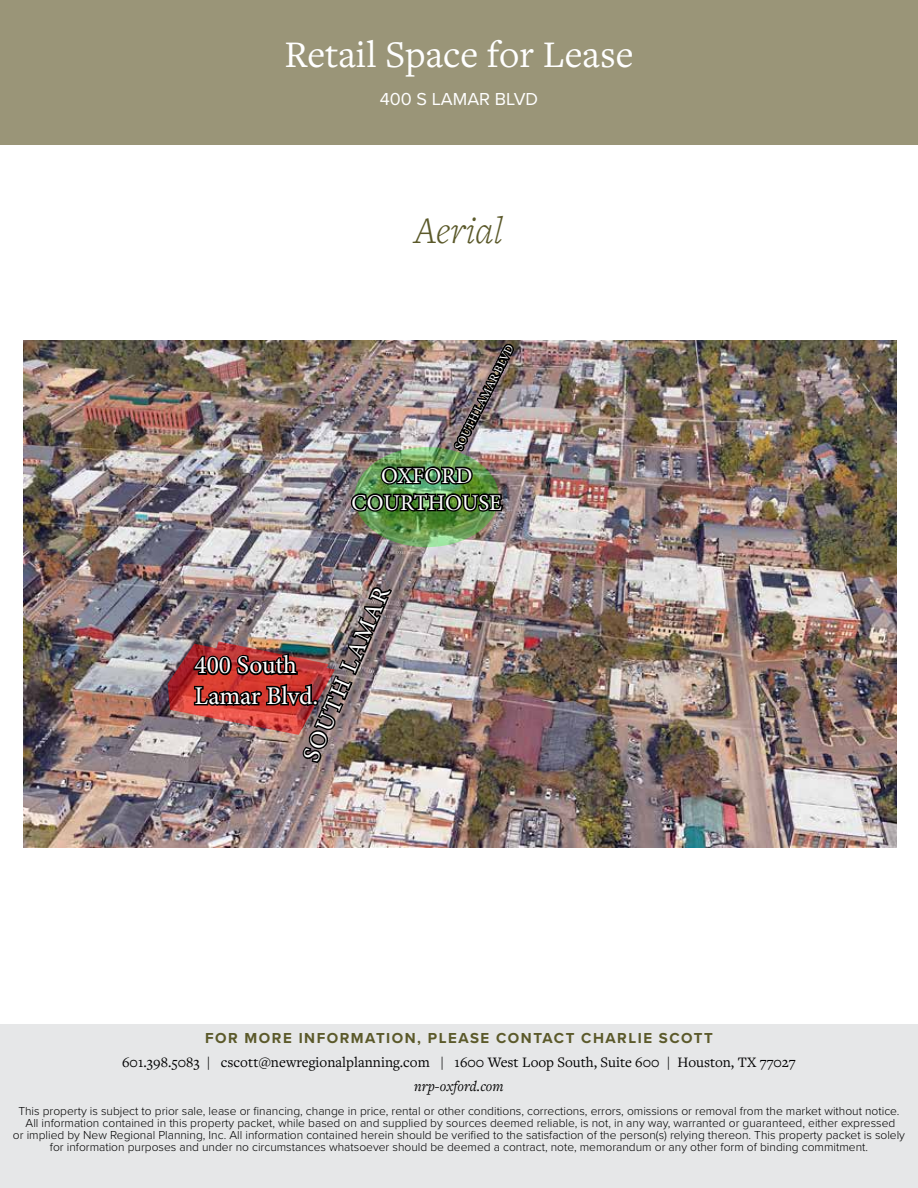
<style>
.page{position:relative;width:918px;height:1188px;background:#fff}
.page>*{position:absolute;margin:0;border:0;box-sizing:border-box;transform-origin:0 0}
.t1{font:39px "Freight Text Pro";color:#fff}
.t2{font:italic 300 39px "Freight Text Pro";color:#5b592a}
.t3{font:25.5px/30.6px "Minion Pro";letter-spacing:-.005em;color:#fff}
.t4{font:24px "Minion Pro";color:#fff}
.t5{font:22.5px/27px "Minion Pro";letter-spacing:.005em;color:#fff;text-align:center}
.t6{font:18px "Proxima Nova";color:#fff}
.t7{font:15px "Freight Text Pro";color:#000}
.t8{font:700 15px "Proxima Nova";letter-spacing:.1em;color:#5b592a}
.t9{font:italic 15px "Freight Text Pro";color:#000}
.t10{font:300 12px/12px "Proxima Nova";color:#000;text-align:center}
.t11{font:12px "Minion Pro";color:#fff}
</style>
<div class="page">
<div style="left:0;top:1024px;width:918px;height:164px;background:#e6e7e8"></div>
<div style="left:0;top:0;width:918px;height:145px;background:#9a9578"></div>
<img style="left:24px;top:341px;width:872px;height:506px">
<img style="left:168px;top:584px;width:226px;height:181px">
<img style="left:451px;top:341px;width:65px;height:112px">
<svg style="left:355px;top:447px;width:144px;height:100px;background:#699e56"></svg>
<img style="left:349px;top:464px;width:156px;height:50px">
<h1 class="t1" style="left:284px;top:29px;width:351px">Retail Space for Lease</h1>
<h3 class="t6" style="left:380px;top:85px;width:160px">400 S LAMAR BLVD</h3>
<h1 class="t2" style="left:415px;top:205px;width:90px">Aerial</h1>
<p class="t11" style="left:451px;top:445px;width:118px;rotate:-63deg">SOUTH LAMAR BLVD</p>
<h3 class="t5" style="left:351px;top:462px;width:152px">OXFORD<br>COURTHOUSE</h3>
<h3 class="t4" style="left:295px;top:754px;width:188px;rotate:-67deg">SOUTH LAMAR</h3>
<h2 class="t3" style="left:194px;top:650px;width:125px">400 South<br>Lamar Blvd.</h2>
<p class="t8" style="left:205px;top:1027px;width:509px">FOR MORE INFORMATION, PLEASE CONTACT CHARLIE SCOTT</p>
<p class="t7" style="left:122px;top:1053px;width:675px">601.398.5083 | cscott@newregionalplanning.com | 1600 West Loop South, Suite 600 | Houston, TX 77027</p>
<p class="t9" style="left:414px;top:1077px;width:91px">nrp-oxford.com</p>
<p class="t10" style="left:13px;top:1105px;width:894px">This property is subject to prior sale, lease or financing, change in price, rental or other conditions, corrections, errors, omissions or removal from the market without notice.<br>All information contained in this property packet, while based on and supplied by sources deemed reliable, is not, in any way, warranted or guaranteed, either expressed<br>or implied by New Regional Planning, Inc. All information contained herein should be verified to the satisfaction of the person(s) relying thereon. This property packet is solely for information purposes and under no circumstances whatsoever should be deemed a contract, note, memorandum or any other form of binding commitment.</p>
</div>
